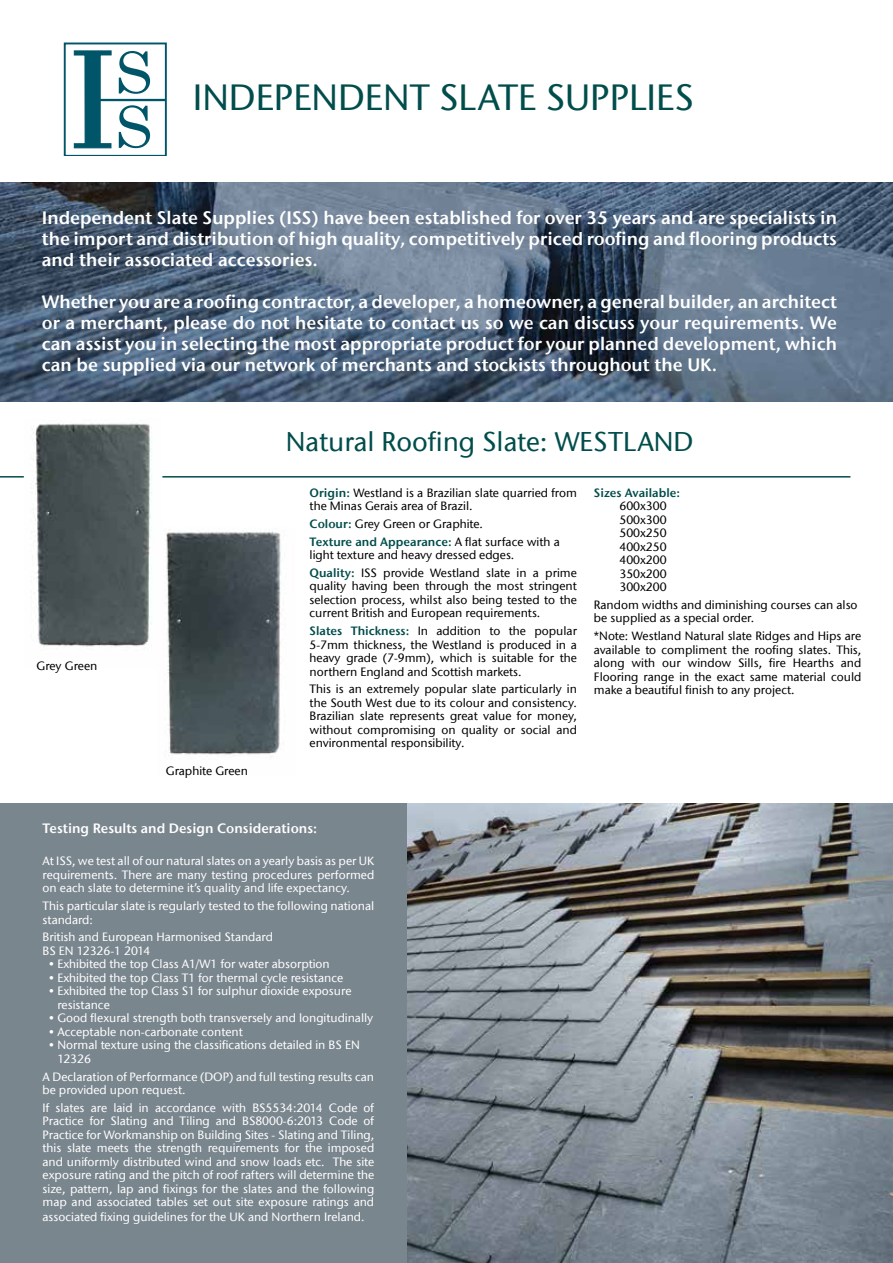
<style>
.page{position:relative;width:893px;height:1263px;background:#fff}
.page>*{position:absolute;margin:0;border:0;box-sizing:border-box;transform-origin:0 0}
.t1{font:500 36.3px "Stone Sans ITC";color:#004d4b}
.t2{font:500 27px "Stone Sans ITC";color:#004d4b}
.t3{font:18px/21px "Stone Sans ITC Semi";color:#fff;text-align:justify}
.t4{font:13.5px "Stone Sans ITC Semi";color:#fff}
.t5{font:500 12px/13.6px "Stone Sans ITC";color:#fff}
.t6{font:500 12px/13.5px "Stone Sans ITC";color:#000;text-align:justify}
.t7{font:12px "Stone Sans ITC Semi";color:#004d4b}
.s1{font-family:"Stone Sans ITC Semi";font-weight:400;color:#004d4b}
.s2{font-family:"Stone Sans ITC";font-weight:500;color:#000}
</style>
<div class="page">
<img style="left:0;top:183px;width:893px;height:219px">
<img style="left:407px;top:804px;width:486px;height:459px">
<div style="left:0;top:804px;width:407px;height:459px;background:#7a868e"></div>
<svg style="left:64px;top:43px;width:103px;height:112px"></svg>
<hr style="left:0;top:476px;width:850px;height:2px;background:#004d4b">
<img style="left:26px;top:423px;width:134px;height:224px">
<img style="left:159px;top:529px;width:125px;height:228px">
<h1 class="t1" style="left:193px;top:76px;width:502px">INDEPENDENT SLATE SUPPLIES</h1>
<h3 class="t3" style="left:42px;top:207px;width:797px">Independent Slate Supplies (ISS) have been established for over 35 years and are specialists in the import and distribution of high quality, competitively priced roofing and flooring products and their associated accessories.</h3>
<p class="t3" style="left:42px;top:291px;width:797px">Whether you are a roofing contractor, a developer, a homeowner, a general builder, an architect or a merchant, please do not hesitate to contact us so we can discuss your requirements. We can assist you in selecting the most appropriate product for your planned development, which can be supplied via our network of merchants and stockists throughout the UK.</p>
<p class="t6" style="left:37px;top:659px;width:62px">Grey Green</p>
<p class="t6" style="left:166px;top:764px;width:84px">Graphite Green</p>
<h2 class="t2" style="left:286px;top:426px;width:409px">Natural Roofing Slate: WESTLAND</h2>
<p class="t6" style="left:310px;top:486px;width:269px"><span class="s1">Origin:</span> Westland is a Brazilian slate quarried from the Minas Gerais area of Brazil.</p>
<p class="t6" style="left:310px;top:517px;width:175px"><span class="s1">Colour:</span> Grey Green or Graphite.</p>
<p class="t7" style="left:310px;top:534px;width:252px">Texture and Appearance: <span class="s2">A flat surface with a</span></p>
<p class="t6" style="left:310px;top:546px;width:269px;line-height:17.7px">light texture and heavy dressed edges.<br><span class="s1">Quality:</span> ISS provide Westland slate in a prime</p>
<p class="t6" style="left:310px;top:579px;width:269px">quality having been through the most stringent selection process, whilst also being tested to the current British and European requirements.</p>
<p class="t6" style="left:310px;top:624px;width:269px"><span class="s1">Slates Thickness:</span> In addition to the popular 5-7mm thickness, the Westland is produced in a heavy grade (7-9mm), which is suitable for the northern England and Scottish markets.</p>
<p class="t6" style="left:310px;top:682px;width:269px">This is an extremely popular slate particularly in the South West due to its colour and consistency.<br>Brazilian slate represents great value for money, without compromising on quality or social and environmental responsibility.</p>
<p class="t7" style="left:594px;top:485px;width:88px">Sizes Available:</p>
<p class="t6" style="left:619px;top:499px;width:49px">600x300<br>500x300<br>500x250<br>400x250<br>400x200<br>350x200<br>300x200</p>
<p class="t6" style="left:594px;top:598px;width:265px">Random widths and diminishing courses can also be supplied as a special order.</p>
<p class="t6" style="left:594px;top:629px;width:269px">*Note: Westland Natural slate Ridges and Hips are available to compliment the roofing slates. This, along with our window Sills, fire Hearths and Flooring range in the exact same material could make a beautiful finish to any project.</p>
<p class="t4" style="left:43px;top:820px;width:276px">Testing Results and Design Considerations:</p>
<p class="t5" style="left:43px;top:854px;width:333px;text-align:justify">At ISS, we test all of our natural slates on a yearly basis as per UK requirements. There are many testing procedures performed on each slate to determine it’s quality and life expectancy.</p>
<p class="t5" style="left:43px;top:899px;width:333px">This particular slate is regularly tested to the following national standard:</p>
<p class="t5" style="left:43px;top:930px;width:232px">British and European Harmonised Standard<br>BS EN 12326-1 2014</p>
<p class="t5" style="left:49px;top:957px;width:282px">• Exhibited the top Class A1/W1 for water absorption</p>
<p class="t5" style="left:49px;top:971px;width:296px">• Exhibited the top Class T1 for thermal cycle resistance</p>
<p class="t5" style="left:57px;top:984px;width:296px;text-indent:-9px">• Exhibited the top Class S1 for sulphur dioxide exposure resistance</p>
<p class="t5" style="left:49px;top:1011px;width:326px">• Good flexural strength both transversely and longitudinally</p>
<p class="t5" style="left:49px;top:1025px;width:195px">• Acceptable non-carbonate content</p>
<p class="t5" style="left:57px;top:1038px;width:304px;text-indent:-9px">• Normal texture using the classifications detailed in BS EN<br>12326</p>
<p class="t5" style="left:43px;top:1069px;width:333px">A Declaration of Performance (DOP) and full testing results can be provided upon request.</p>
<p class="t5" style="left:43px;top:1101px;width:333px;text-align:justify">If slates are laid in accordance with BS5534:2014 Code of Practice for Slating and Tiling and BS8000-6:2013 Code of Practice for Workmanship on Building Sites - Slating and Tiling, this slate meets the strength requirements for the imposed and uniformly distributed wind and snow loads etc. The site exposure rating and the pitch of roof rafters will determine the size, pattern, lap and fixings for the slates and the following map and associated tables set out site exposure ratings and associated fixing guidelines for the UK and Northern Ireland.</p>
</div>
